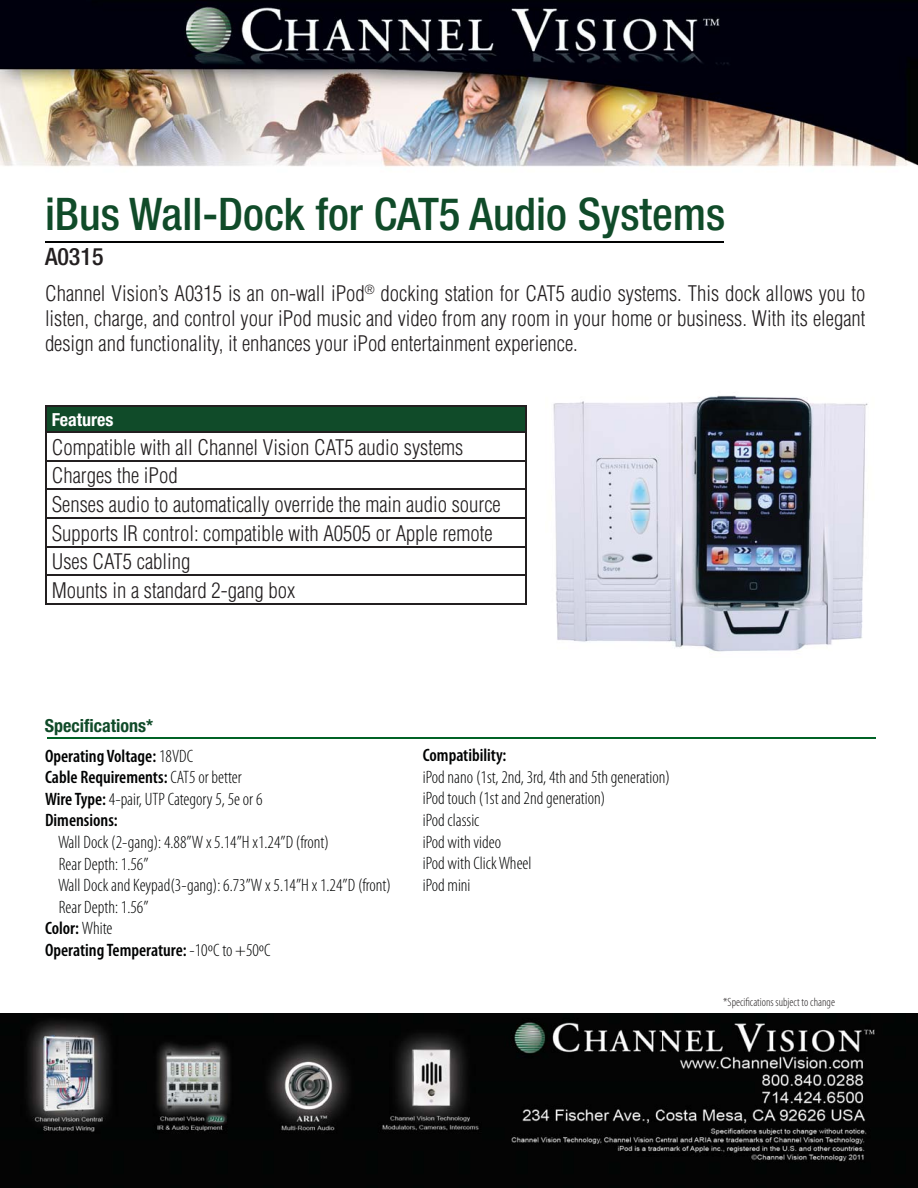
<style>
.page{position:relative;width:918px;height:1188px;background:#fff}
.page>*{position:absolute;margin:0;border:0;box-sizing:border-box;transform-origin:0 0}
.t1{font:500 condensed 45px "Helvetica Neue";color:#104b29}
.t2{font:500 condensed 24px "Helvetica Neue";color:#231f20}
.t3{font:300 condensed 21px/28.7px "Helvetica";color:#231f20;text-align:justify}
.t4{font:300 condensed 18px/21.6px "Myriad Pro";color:#010202}
.t5{font:600 condensed 18px/21.6px "Myriad Pro";color:#010202}
.t6{font:700 condensed 18px "Helvetica Neue";color:#104b29}
.t7{font:700 condensed 18px "Helvetica Neue";color:#fff}
.t8{font:300 condensed 12px "Myriad Pro";color:#231f20}
.s1{font-weight:300}
</style>
<div class="page">
<img style="left:0;top:1013px;width:918px;height:175px">
<hr style="left:47px;top:737px;width:829px;height:1px;background:#006225">
<img style="left:0;top:0;width:918px;height:243px">
<img style="left:45px;top:233px;width:480px;height:2px">
<hr style="left:45px;top:241px;width:678px;height:1px;background:#010202">
<div style="left:46px;top:405px;width:480px;height:27px;background:#104b29"></div>
<hr style="left:525px;top:433px;width:2px;height:27px;background:#231f20">
<hr style="left:45px;top:460px;width:482px;height:1px;background:#231f20">
<hr style="left:525px;top:461px;width:2px;height:28px;background:#231f20">
<hr style="left:45px;top:489px;width:482px;height:1px;background:#231f20">
<hr style="left:525px;top:490px;width:2px;height:27px;background:#231f20">
<hr style="left:45px;top:517px;width:482px;height:2px;background:#231f20">
<hr style="left:525px;top:519px;width:2px;height:27px;background:#231f20">
<hr style="left:45px;top:546px;width:482px;height:1px;background:#231f20">
<hr style="left:525px;top:547px;width:2px;height:28px;background:#231f20">
<hr style="left:45px;top:575px;width:482px;height:1px;background:#231f20">
<hr style="left:525px;top:576px;width:2px;height:27px;background:#231f20">
<hr style="left:45px;top:603px;width:482px;height:2px;background:#231f20">
<hr style="left:45px;top:405px;width:482px;height:2px;background:#231f20">
<svg style="left:45px;top:407px;width:1px;height:196px"></svg>
<hr style="left:525px;top:407px;width:2px;height:24px;background:#231f20">
<hr style="left:45px;top:431px;width:482px;height:2px;background:#231f20">
<img style="left:553px;top:395px;width:315px;height:257px">
<h1 class="t1" style="left:45px;top:198px;width:682px">iBus Wall-Dock for CAT5 Audio Systems</h1>
<p class="t2" style="left:45px;top:248px;width:60px">A0315</p>
<p class="t3" style="left:45px;top:282px;width:822px;line-height:25.2px">Channel Vision’s A0315 is an on-wall iPod<sup>®</sup> docking station for CAT5 audio systems. This dock allows you to listen, charge, and control your iPod music and video from any room in your home or business. With its elegant design and functionality, it enhances your iPod entertainment experience.</p>
<p class="t7" style="left:52px;top:413px;width:63px">Features</p>
<p class="t3" style="left:52px;top:435px;width:451px;text-align:left">Compatible with all Channel Vision CAT5 audio systems Charges the iPod<br>Senses audio to automatically override the main audio source Supports IR control: compatible with A0505 or Apple remote Uses CAT5 cabling<br>Mounts in a standard 2-gang box</p>
<p class="t6" style="left:45px;top:720px;width:110px">Specifications*</p>
<p class="t5" style="left:45px;top:746px;width:219px">Operating Voltage: <span class="s1">18VDC<br></span>Cable Requirements: <span class="s1">CAT5 or better<br></span>Wire Type: <span class="s1">4-pair, UTP Category 5, 5e or 6<br></span>Dimensions:</p>
<p class="t4" style="left:58px;top:832px;width:272px">Wall Dock (2-gang): 4.88”W x 5.14”H x1.24”D (front)</p>
<p class="t4" style="left:59px;top:854px;width:91px">Rear Depth: 1.56”</p>
<p class="t4" style="left:58px;top:876px;width:334px">Wall Dock and Keypad(3-gang): 6.73”W x 5.14”H x 1.24”D (front)</p>
<p class="t4" style="left:59px;top:897px;width:91px">Rear Depth: 1.56”</p>
<p class="t5" style="left:45px;top:919px;width:69px">Color: <span class="s1">White</span></p>
<p class="t5" style="left:45px;top:940px;width:227px">Operating Temperature: <span class="s1">-10ºC to +50ºC</span></p>
<p class="t5" style="left:423px;top:746px;width:85px">Compatibility:</p>
<p class="t4" style="left:423px;top:767px;width:249px">iPod nano (1st, 2nd, 3rd, 4th and 5th generation) iPod touch (1st and 2nd generation)<br>iPod classic<br>iPod with video<br>iPod with Click Wheel<br>iPod mini</p>
<p class="t8" style="left:723px;top:998px;width:113px">*Specifications subject to change</p>
</div>
